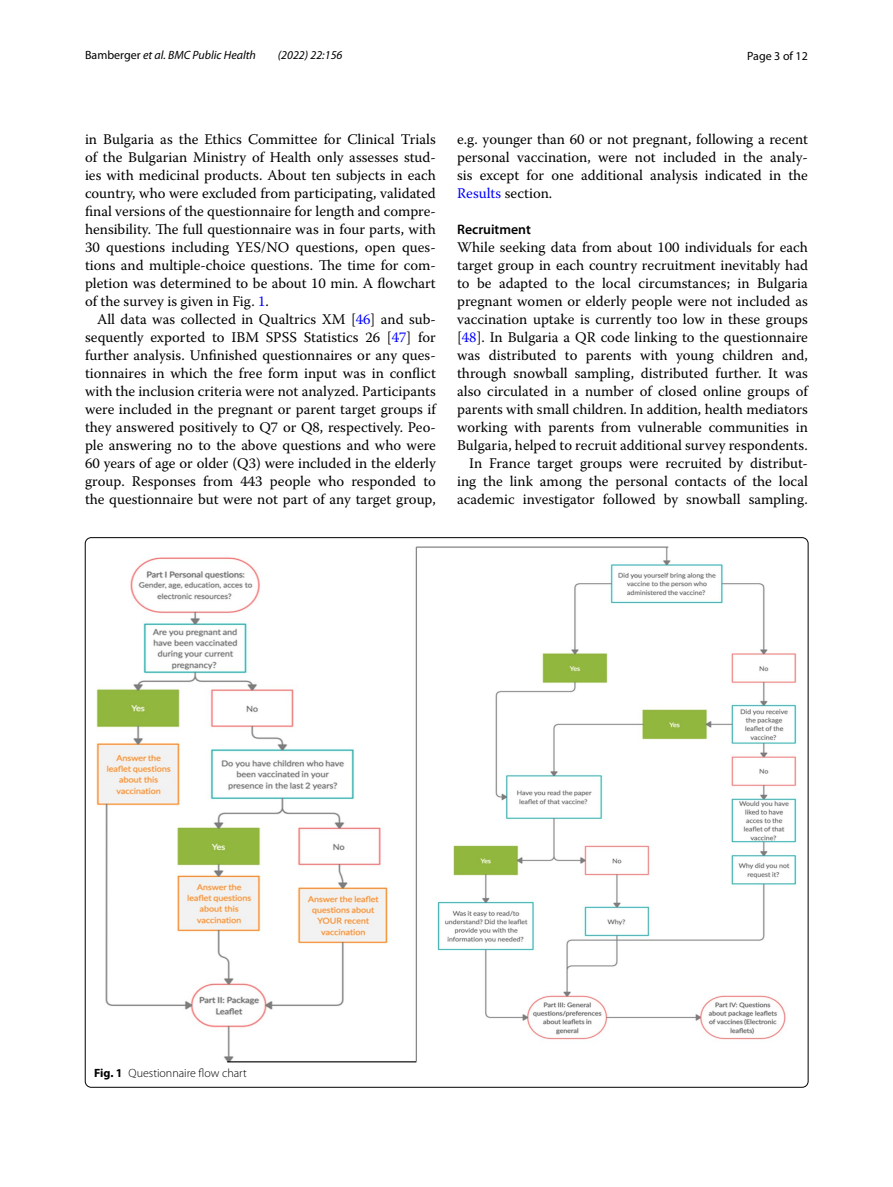
<style>
.page{position:relative;width:893px;height:1187px;background:#fff}
.page>*{position:absolute;margin:0;border:0;box-sizing:border-box;transform-origin:0 0}
.t1{font:14.7px/18px "Warnock Pro";color:#000;text-align:justify}
.t2{font:600 13.8px "Myriad Pro";color:#000}
.t3{font:italic 12px "Myriad Pro";color:#000}
.t4{font:300 12px "Myriad Pro";color:#000}
.t5{font:12px "Myriad Pro";color:#000}
.s1{font-style:normal}
.s2{color:#00f}
.s3{font-weight:700}
</style>
<div class="page">
<img style="left:96px;top:546px;width:701px;height:516px">
<p class="t3" style="left:85px;top:48px;width:172px"><span class="s1">Bamberger</span> et al. BMC Public Health</p>
<p class="t3" style="left:278px;top:48px;width:66px">(2022) 22:156</p>
<p class="t5" style="left:747px;top:48px;width:62px">Page 3 of 12</p>
<p class="t1" style="left:85px;top:130px;width:352px">in Bulgaria as the Ethics Committee for Clinical Trials of the Bulgarian Ministry of Health only assesses stud&shy;ies with medicinal products. About ten subjects in each country, who were excluded from participating, validated final versions of the questionnaire for length and compre&shy;hensibility. The full questionnaire was in four parts, with 30 questions including YES/NO questions, open ques&shy;tions and multiple-choice questions. The time for com&shy;pletion was determined to be about 10 min. A flowchart of the survey is given in Fig. <span class="s2">1</span>.</p>
<p class="t1" style="left:85px;top:310px;width:352px;text-indent:12px">All data was collected in Qualtrics XM [<span class="s2">46</span>] and sub&shy;sequently exported to IBM SPSS Statistics 26 [<span class="s2">47</span>] for further analysis. Unfinished questionnaires or any ques&shy;tionnaires in which the free form input was in conflict with the inclusion criteria were not analyzed. Participants were included in the pregnant or parent target groups if they answered positively to Q7 or Q8, respectively. Peo&shy;ple answering no to the above questions and who were 60 years of age or older (Q3) were included in the elderly group. Responses from 443 people who responded to the questionnaire but were not part of any target group,</p>
<p class="t1" style="left:457px;top:130px;width:352px">e.g. younger than 60 or not pregnant, following a recent personal vaccination, were not included in the analy&shy;sis except for one additional analysis indicated in the <span class="s2">Results</span> section.</p>
<p class="t2" style="left:457px;top:220px;width:75px">Recruitment</p>
<p class="t1" style="left:457px;top:238px;width:352px;text-align:right">While seeking data from about 100 individuals for each target group in each country recruitment inevitably had to be adapted to the local circumstances; in Bulgaria pregnant women or elderly people were not included as vaccination uptake is currently too low in these groups [<span class="s2">48</span>]. In Bulgaria a QR code linking to the questionnaire was distributed to parents with young children and, through snowball sampling, distributed further. It was also circulated in a number of closed online groups of parents with small children. In addition, health mediators working with parents from vulnerable communities in Bulgaria, helped to recruit additional survey respondents.<br>In France target groups were recruited by distribut&shy;ing the link among the personal contacts of the local academic investigator followed by snowball sampling.</p>
<p class="t4" style="left:94px;top:1066px;width:154px"><span class="s3">Fig. 1</span> Questionnaire flow chart</p>
</div>
